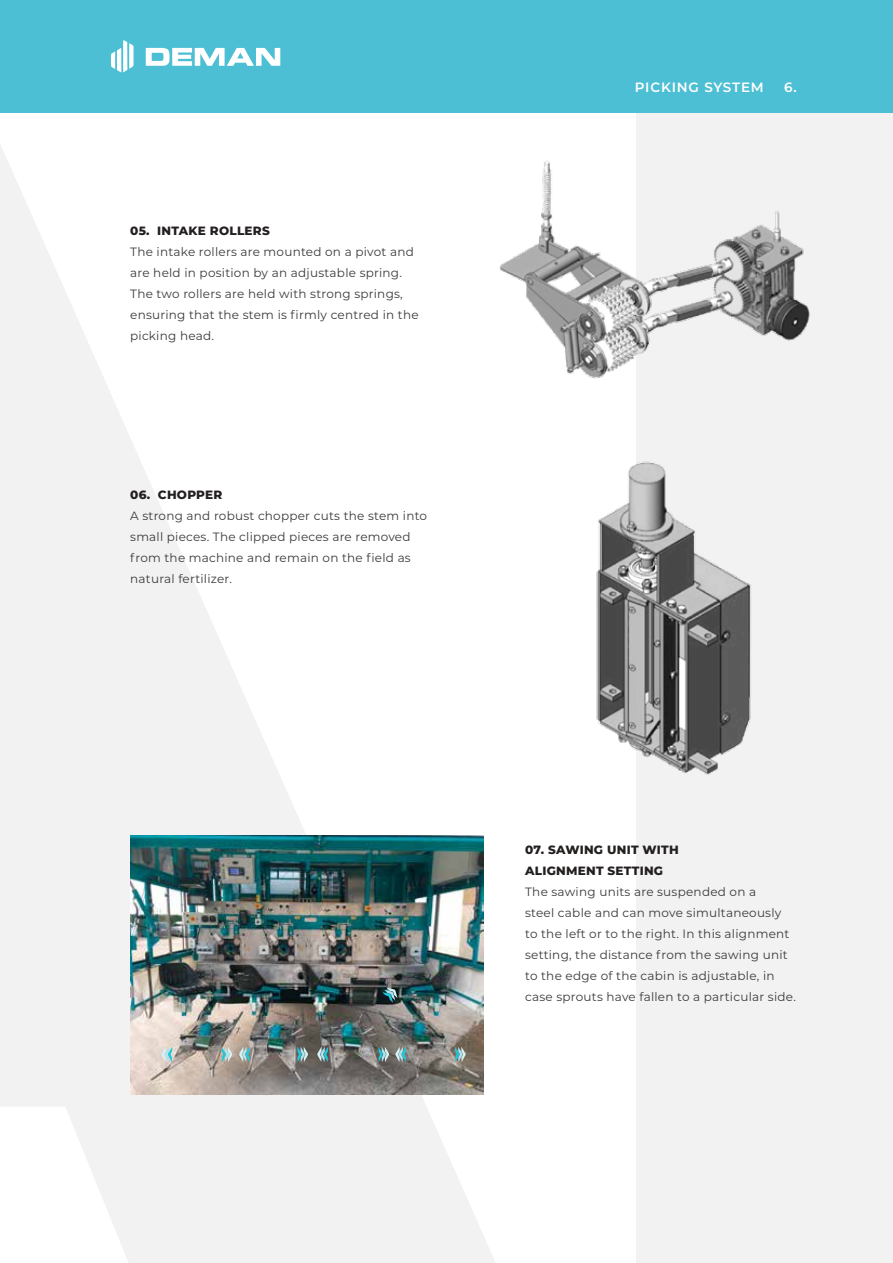
<style>
.page{position:relative;width:893px;height:1263px;background:#fff}
.page>*{position:absolute;margin:0;border:0;box-sizing:border-box;transform-origin:0 0}
.t1{font:600 13.5px "Montserrat";letter-spacing:.06em;color:#fff}
.t2{font:12px/21px "Montserrat";letter-spacing:.02em;color:#3a3a39}
.t3{font:800 12px/21px "Montserrat";letter-spacing:.02em;color:#221f1e}
</style>
<div class="page">
<svg style="left:0;top:145px;width:495px;height:1118px"></svg>
<div style="left:636px;top:92px;width:257px;height:1171px;background:#f2f2f2"></div>
<img style="left:484px;top:145px;width:326px;height:254px">
<img style="left:596px;top:461px;width:155px;height:314px">
<img style="left:130px;top:836px;width:354px;height:258px">
<div style="left:0;top:0;width:893px;height:112px;background:#4dbfd4"></div>
<svg style="left:111px;top:40px;width:23px;height:33px"></svg>
<svg style="left:146px;top:48px;width:134px;height:18px"></svg>
<svg style="left:455px;top:1047px;width:11px;height:15px"></svg>
<svg style="left:378px;top:1047px;width:11px;height:15px"></svg>
<svg style="left:382px;top:987px;width:15px;height:16px"></svg>
<svg style="left:297px;top:1047px;width:11px;height:15px"></svg>
<svg style="left:222px;top:1047px;width:10px;height:15px"></svg>
<svg style="left:162px;top:1047px;width:10px;height:15px"></svg>
<svg style="left:239px;top:1047px;width:11px;height:15px"></svg>
<svg style="left:317px;top:1047px;width:11px;height:15px"></svg>
<svg style="left:395px;top:1047px;width:11px;height:15px"></svg>
<p class="t3" style="left:130px;top:219px;width:141px">05. INTAKE ROLLERS</p>
<p class="t2" style="left:130px;top:241px;width:290px">The intake rollers are mounted on a pivot and are held in position by an adjustable spring.<br>The two rollers are held with strong springs, ensuring that the stem is firmly centred in the picking head.</p>
<p class="t3" style="left:130px;top:483px;width:94px">06. CHOPPER</p>
<p class="t2" style="left:130px;top:504px;width:298px">A strong and robust chopper cuts the stem into small pieces. The clipped pieces are removed from the machine and remain on the field as natural fertilizer.</p>
<p class="t1" style="left:635px;top:78px;width:130px">PICKING SYSTEM</p>
<p class="t1" style="left:784px;top:78px;width:14px">6.</p>
<p class="t3" style="left:525px;top:839px;width:155px">07. SAWING UNIT WITH<br>ALIGNMENT SETTING</p>
<p class="t2" style="left:525px;top:881px;width:272px">The sawing units are suspended on a<br>steel cable and can move simultaneously to the left or to the right. In this alignment setting, the distance from the sawing unit to the edge of the cabin is adjustable, in case sprouts have fallen to a particular side.</p>
</div>
